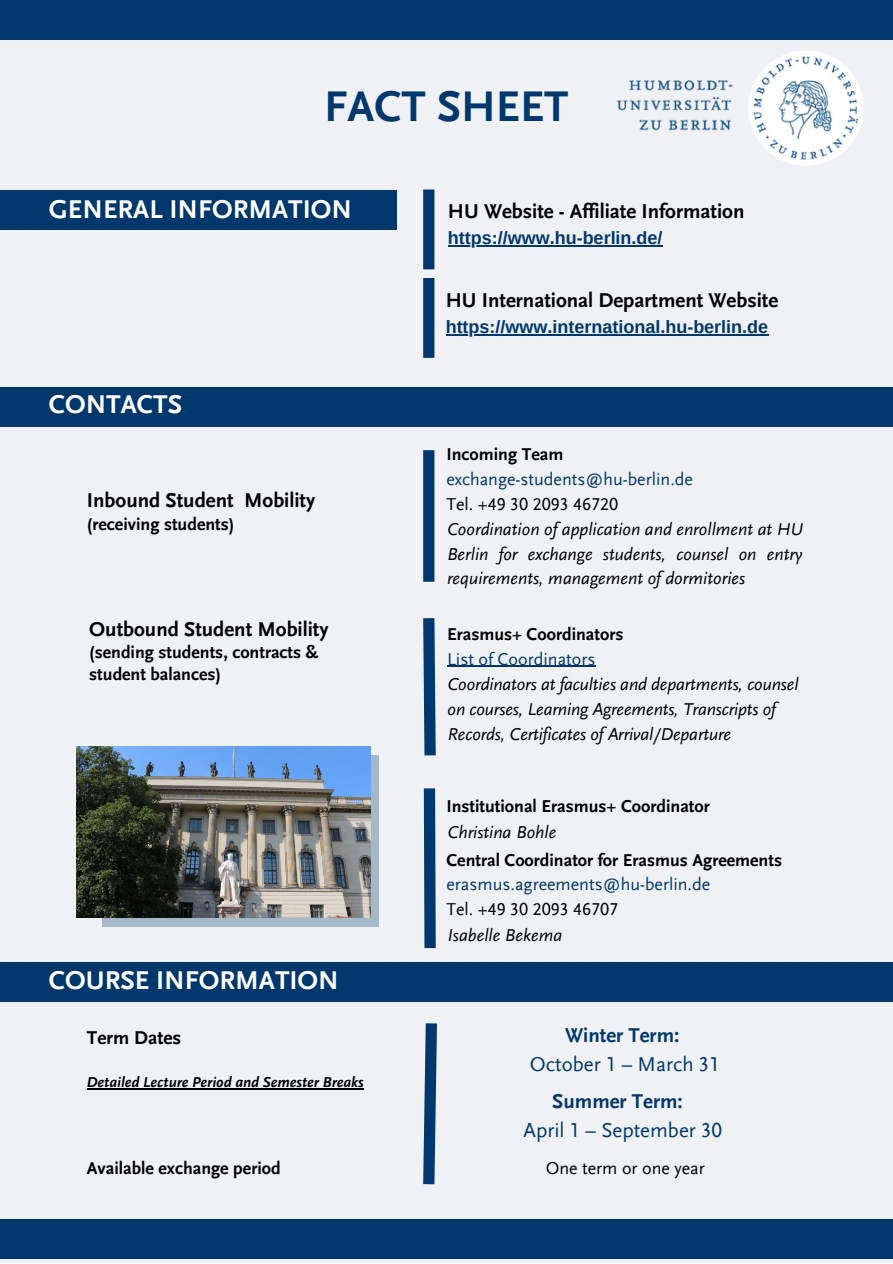
<style>
.page{position:relative;width:893px;height:1264px;background:#fff}
.page>*{position:absolute;margin:0;border:0;box-sizing:border-box;transform-origin:0 0}
.t1{font:700 45px "HU Scala Sans";color:#00376c}
.t2{font:700 27px "HU Scala Sans";color:#fff}
.t3{font:700 27px "HU Scala Sans LF";color:#fff}
.t4{font:700 21px "HU Scala Sans LF";color:#000}
.t5{font:21px "HU Scala Sans LF";color:#00376c}
.t6{font:700 21px "HU Scala Sans LF";color:#00376c}
.t7{font:700 19.5px "HU Scala Sans LF";color:#000}
.t8{font:italic 18px/24.8px "HU Scala Sans LF";letter-spacing:-.01em;color:#000;text-align:justify}
.t9{font:700 18px/21.3px "HU Scala Sans LF";color:#000}
.t10{font:18px "HU Scala Sans LF";color:#00376c}
.t11{font:700 18px "Arimo";color:#00376c}
.t12{font:18px "HU Scala Sans LF";color:#000}
.t13{font:italic 700 15px "HU Scala Sans";color:#000}
</style>
<div class="page">
<div style="left:0;top:0;width:892px;height:1262px;background:#eff1f4"></div>
<div style="left:0;top:0;width:892px;height:39px;background:#00376c"></div>
<div style="left:0;top:1219px;width:892px;height:39px;background:#00376c"></div>
<div style="left:0;top:387px;width:892px;height:39px;background:#00376c"></div>
<div style="left:0;top:190px;width:396px;height:40px;background:#00376c"></div>
<img style="left:583px;top:39px;width:309px;height:126px">
<div style="left:423px;top:450px;width:11px;height:131px;background:#00376c"></div>
<hr style="left:445px;top:334px;width:323px;height:1px;background:#00376c">
<div style="left:423px;top:278px;width:11px;height:80px;background:#00376c"></div>
<hr style="left:448px;top:245px;width:214px;height:1px;background:#00376c">
<div style="left:423px;top:189px;width:11px;height:80px;background:#00376c"></div>
<div style="left:0;top:962px;width:892px;height:40px;background:#00376c"></div>
<svg style="left:423px;top:618px;width:13px;height:138px;background:#21507e"></svg>
<svg style="left:423px;top:788px;width:13px;height:161px;background:#21517f"></svg>
<svg style="left:423px;top:1023px;width:14px;height:162px;background:#305c87"></svg>
<svg style="left:103px;top:755px;width:276px;height:171px;background:#9fb0c1"></svg>
<hr style="left:87px;top:1088px;width:276px;height:1px;background:#000">
<img style="left:76px;top:747px;width:294px;height:170px">
<hr style="left:447px;top:665px;width:148px;height:2px;background:#00376c">
<h1 class="t1" style="left:324px;top:84px;width:246px">FACT SHEET</h1>
<h2 class="t3" style="left:49px;top:193px;width:304px">GENERAL INFORMATION</h2>
<p class="t4" style="left:448px;top:199px;width:298px">HU Website - Affiliate Information</p>
<p class="t11" style="left:448px;top:227px;width:216px">https://www.hu-berlin.de/</p>
<h2 class="t2" style="left:49px;top:391px;width:135px">CONTACTS</h2>
<p class="t4" style="left:87px;top:488px;width:230px">Inbound Student Mobility</p>
<p class="t9" style="left:87px;top:513px;width:149px">(receiving students)</p>
<p class="t4" style="left:89px;top:616px;width:241px">Outbound Student Mobility</p>
<p class="t9" style="left:89px;top:642px;width:230px">(sending students, contracts &amp; student balances)</p>
<h2 class="t2" style="left:49px;top:966px;width:291px">COURSE INFORMATION</h2>
<p class="t7" style="left:87px;top:1026px;width:96px">Term Dates</p>
<p class="t13" style="left:87px;top:1074px;width:278px">Detailed Lecture Period and Semester Breaks</p>
<p class="t9" style="left:87px;top:1157px;width:195px">Available exchange period</p>
<p class="t4" style="left:445px;top:288px;width:334px">HU International Department Website</p>
<p class="t11" style="left:445px;top:317px;width:324px">https://www.international.hu-berlin.de</p>
<p class="t9" style="left:446px;top:443px;width:118px">Incoming Team</p>
<p class="t10" style="left:446px;top:468px;width:248px">exchange-students@hu-berlin.de</p>
<p class="t12" style="left:446px;top:493px;width:173px">Tel. +49 30 2093 46720</p>
<p class="t8" style="left:447px;top:517px;width:358px">Coordination of application and enrollment at HU Berlin for exchange students, counsel on entry requirements, management of dormitories</p>
<p class="t9" style="left:447px;top:623px;width:178px">Erasmus+ Coordinators</p>
<p class="t10" style="left:447px;top:648px;width:150px">List of Coordinators</p>
<p class="t8" style="left:447px;top:672px;width:352px;text-align:left">Coordinators at faculties and departments, counsel on courses, Learning Agreements, Transcripts of<br>Records, Certificates of Arrival/Departure</p>
<p class="t9" style="left:446px;top:795px;width:265px">Institutional Erasmus+ Coordinator</p>
<p class="t8" style="left:447px;top:820px;width:110px">Christina Bohle</p>
<p class="t9" style="left:446px;top:849px;width:337px">Central Coordinator for Erasmus Agreements</p>
<p class="t10" style="left:446px;top:873px;width:265px">erasmus.agreements@hu-berlin.de</p>
<p class="t12" style="left:446px;top:898px;width:173px">Tel. +49 30 2093 46707</p>
<p class="t8" style="left:447px;top:923px;width:116px">Isabelle Bekema</p>
<p class="t6" style="left:565px;top:1022px;width:116px">Winter Term:</p>
<p class="t5" style="left:530px;top:1051px;width:191px">October 1 – March 31</p>
<p class="t6" style="left:552px;top:1088px;width:132px">Summer Term:</p>
<p class="t5" style="left:523px;top:1117px;width:200px">April 1 – September 30</p>
<p class="t12" style="left:545px;top:1157px;width:161px">One term or one year</p>
</div>
